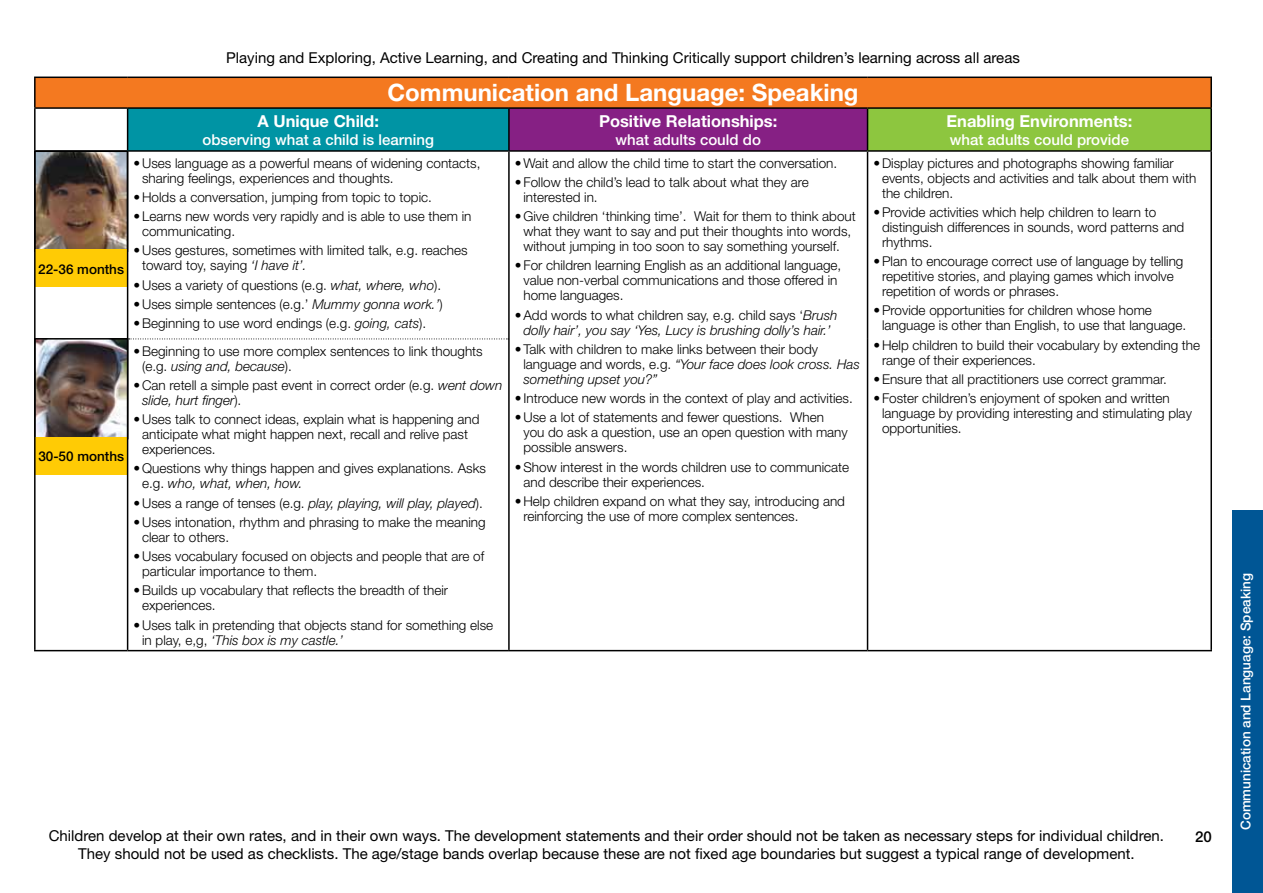
<style>
.page{position:relative;width:1263px;height:893px;background:#fff}
.page>*{position:absolute;margin:0;border:0;box-sizing:border-box;transform-origin:0 0}
.t1{font:700 24px "Helvetica Neue";color:#fff}
.t2{font:700 16.5px "Helvetica Neue";color:#fff}
.t3{font:15px/18px "Helvetica Neue";color:#000;text-align:center}
.t4{font:500 15px "Helvetica Neue";color:#fff}
.t5{font:500 15px "Helvetica Neue";color:#000}
.t6{font:300 13.5px/15px "Helvetica Neue";color:#000}
.t7{font:italic 300 13.5px/15px "Helvetica Neue";color:#000;text-align:center}
.t8{font:500 13.5px "Helvetica Neue";color:#fff}
.t9{font:500 13.5px "Helvetica Neue";color:#000}
.s1{font-style:italic}
.s2{font-style:normal}
</style>
<div class="page">
<div style="left:1232px;top:510px;width:31px;height:383px;background:#005695"></div>
<img style="left:37px;top:341px;width:88px;height:95px">
<div style="left:34px;top:338px;width:94px;height:101px;border:2px solid #000"></div>
<div style="left:35px;top:437px;width:93px;height:37px;background:#ffcb05"></div>
<img style="left:37px;top:154px;width:88px;height:95px">
<div style="left:35px;top:250px;width:92px;height:37px;background:#ffcb05"></div>
<div style="left:35px;top:77px;width:1176px;height:31px;background:#f47920"></div>
<div style="left:128px;top:108px;width:381px;height:43px;background:#0094a4"></div>
<div style="left:509px;top:108px;width:358px;height:43px;background:#862084"></div>
<div style="left:867px;top:108px;width:344px;height:43px;background:#8dc63f"></div>
<hr style="left:34px;top:77px;width:94px;height:1px;background:#000">
<hr style="left:34px;top:78px;width:2px;height:29px;background:#000">
<hr style="left:128px;top:77px;width:381px;height:1px;background:#000">
<hr style="left:509px;top:77px;width:358px;height:1px;background:#000">
<hr style="left:867px;top:77px;width:345px;height:1px;background:#000">
<hr style="left:1210px;top:78px;width:2px;height:29px;background:#000">
<hr style="left:34px;top:107px;width:94px;height:2px;background:#000">
<hr style="left:34px;top:109px;width:2px;height:41px;background:#000">
<hr style="left:128px;top:107px;width:381px;height:2px;background:#000">
<hr style="left:127px;top:109px;width:1px;height:41px;background:#000">
<hr style="left:509px;top:107px;width:358px;height:2px;background:#000">
<hr style="left:508px;top:109px;width:2px;height:41px;background:#000">
<hr style="left:867px;top:107px;width:345px;height:2px;background:#000">
<hr style="left:867px;top:109px;width:1px;height:41px;background:#000">
<hr style="left:1210px;top:109px;width:2px;height:41px;background:#000">
<hr style="left:34px;top:150px;width:94px;height:2px;background:#000">
<hr style="left:34px;top:152px;width:2px;height:187px;background:#000">
<hr style="left:128px;top:150px;width:381px;height:2px;background:#000">
<hr style="left:509px;top:150px;width:358px;height:2px;background:#000">
<hr style="left:867px;top:150px;width:345px;height:2px;background:#000">
<hr style="left:867px;top:152px;width:1px;height:187px;background:#000">
<hr style="left:1210px;top:152px;width:2px;height:187px;background:#000">
<hr style="left:34px;top:339px;width:2px;height:311px;background:#000">
<hr style="left:867px;top:339px;width:1px;height:311px;background:#000">
<hr style="left:1210px;top:339px;width:2px;height:311px;background:#000">
<hr style="left:34px;top:650px;width:94px;height:1px;background:#000">
<hr style="left:509px;top:650px;width:358px;height:1px;background:#000">
<hr style="left:867px;top:650px;width:345px;height:1px;background:#000">
<hr style="left:127px;top:152px;width:1px;height:187px;background:#000">
<hr style="left:508px;top:152px;width:2px;height:187px;background:#000">
<hr style="left:127px;top:339px;width:1px;height:311px;background:#000">
<hr style="left:508px;top:339px;width:2px;height:311px;background:#000">
<hr style="left:128px;top:650px;width:381px;height:1px;background:#000">
<svg style="left:129px;top:339px;width:380px;height:1px"></svg>
<p class="t3" style="left:226px;top:48px;width:795px">Playing and Exploring, Active Learning, and Creating and Thinking Critically support children’s learning across all areas</p>
<p class="t9" style="left:38px;top:261px;width:87px">22-36 months</p>
<p class="t9" style="left:38px;top:448px;width:87px">30-50 months</p>
<h1 class="t1" style="left:387px;top:77px;width:473px">Communication and Language: Speaking</h1>
<p class="t2" style="left:258px;top:111px;width:123px">A Unique Child:</p>
<p class="t4" style="left:202px;top:131px;width:233px">observing what a child is learning</p>
<p class="t6" style="left:142px;top:155px;width:340px;text-indent:-9px">•Uses language as a powerful means of widening contacts, sharing feelings, experiences and thoughts.</p>
<p class="t6" style="left:134px;top:189px;width:300px">•Holds a conversation, jumping from topic to topic.</p>
<p class="t6" style="left:142px;top:209px;width:331px;text-indent:-9px">•Learns new words very rapidly and is able to use them in communicating.</p>
<p class="t6" style="left:142px;top:243px;width:327px;text-indent:-9px">•Uses gestures, sometimes with limited talk, e.g. reaches toward toy, saying <span class="s1">‘I have it’.</span></p>
<p class="t6" style="left:134px;top:277px;width:309px">•Uses a variety of questions (e.g. <span class="s1">what, where, who</span>).</p>
<p class="t6" style="left:134px;top:296px;width:311px">•Uses simple sentences (e.g.’ <span class="s1">Mummy gonna work.’</span>)</p>
<p class="t6" style="left:134px;top:316px;width:294px">•Beginning to use word endings (e.g. <span class="s1">going, cats</span>).</p>
<p class="t6" style="left:142px;top:343px;width:342px;text-indent:-9px">•Beginning to use more complex sentences to link thoughts (e.g. <span class="s1">using and, because</span>).</p>
<p class="t6" style="left:142px;top:377px;width:362px;text-indent:-9px">•Can retell a simple past event in correct order (e.g. <span class="s1">went down slide, hurt finger</span>).</p>
<p class="t6" style="left:142px;top:411px;width:339px;text-indent:-9px">•Uses talk to connect ideas, explain what is happening and anticipate what might happen next, recall and relive past experiences.</p>
<p class="t6" style="left:142px;top:461px;width:345px;text-indent:-9px">•Questions why things happen and gives explanations. Asks e.g. <span class="s1">who, what, when, how.</span></p>
<p class="t7" style="left:134px;top:495px;width:351px"><span class="s2">•Uses a range of tenses (e.g.</span> play, playing, will play, played<span class="s2">).</span></p>
<p class="t6" style="left:142px;top:514px;width:345px;text-indent:-9px">•Uses intonation, rhythm and phrasing to make the meaning clear to others.</p>
<p class="t6" style="left:142px;top:548px;width:344px;text-indent:-9px">•Uses vocabulary focused on objects and people that are of particular importance to them.</p>
<p class="t6" style="left:142px;top:583px;width:308px;text-indent:-9px">•Builds up vocabulary that reflects the breadth of their experiences.</p>
<p class="t6" style="left:142px;top:617px;width:353px;text-indent:-9px">•Uses talk in pretending that objects stand for something else in play, e,g, <span class="s1">‘This box is my castle.’</span></p>
<p class="t2" style="left:599px;top:111px;width:180px">Positive Relationships:</p>
<p class="t4" style="left:615px;top:131px;width:147px">what adults could do</p>
<p class="t6" style="left:515px;top:155px;width:324px">•Wait and allow the child time to start the conversation.</p>
<p class="t6" style="left:523px;top:174px;width:287px;text-indent:-9px">•Follow the child’s lead to talk about what they are interested in.</p>
<p class="t6" style="left:515px;top:209px;width:342px;text-align:center">•Give children ‘thinking time’. Wait for them to think about what they want to say and put their thoughts into words, without jumping in too soon to say something yourself.</p>
<p class="t6" style="left:523px;top:258px;width:319px;text-indent:-9px">•For children learning English as an additional language, value non-verbal communications and those offered in home languages.</p>
<p class="t7" style="left:515px;top:307px;width:324px"><span class="s2">•Add words to what children say, e.g. child says ‘</span>Brush dolly hair’, you say ‘Yes, Lucy is brushing dolly’s hair.’</p>
<p class="t6" style="left:523px;top:341px;width:338px;text-indent:-9px">•Talk with children to make links between their body language and words, e.g. <span class="s1">“Your face does look cross. Has something upset you?”</span></p>
<p class="t6" style="left:515px;top:390px;width:339px">• Introduce new words in the context of play and activities.</p>
<p class="t6" style="left:523px;top:410px;width:326px;text-indent:-9px">•Use a lot of statements and fewer questions. When you do ask a question, use an open question with many possible answers.</p>
<p class="t6" style="left:523px;top:459px;width:327px;text-indent:-9px">•Show interest in the words children use to communicate and describe their experiences.</p>
<p class="t6" style="left:523px;top:493px;width:323px;text-indent:-9px">•Help children expand on what they say, introducing and reinforcing the use of more complex sentences.</p>
<p class="t2" style="left:946px;top:111px;width:187px">Enabling Environments:</p>
<p class="t4" style="left:950px;top:131px;width:181px">what adults could provide</p>
<p class="t6" style="left:882px;top:155px;width:316px;text-indent:-9px">•Display pictures and photographs showing familiar events, objects and activities and talk about them with the children.</p>
<p class="t6" style="left:882px;top:204px;width:304px;text-indent:-9px">•Provide activities which help children to learn to distinguish differences in sounds, word patterns and rhythms.</p>
<p class="t6" style="left:882px;top:253px;width:303px;text-indent:-9px">•Plan to encourage correct use of language by telling repetitive stories, and playing games which involve repetition of words or phrases.</p>
<p class="t6" style="left:882px;top:303px;width:306px;text-indent:-9px">•Provide opportunities for children whose home language is other than English, to use that language.</p>
<p class="t6" style="left:882px;top:337px;width:320px;text-indent:-9px">•Help children to build their vocabulary by extending the range of their experiences.</p>
<p class="t6" style="left:873px;top:371px;width:295px">•Ensure that all practitioners use correct grammar.</p>
<p class="t6" style="left:882px;top:390px;width:311px;text-indent:-9px">•Foster children’s enjoyment of spoken and written language by providing interesting and stimulating play opportunities.</p>
<p class="t3" style="left:49px;top:826px;width:1117px">Children develop at their own rates, and in their own ways. The development statements and their order should not be taken as necessary steps for individual children.<br>They should not be used as checklists. The age/stage bands overlap because these are not fixed age boundaries but suggest a typical range of development.</p>
<p class="t5" style="left:1195px;top:828px;width:18px">20</p>
<p class="t8" style="left:1238px;top:830px;width:259px;rotate:-90deg">Communication and Language: Speaking</p>
</div>
